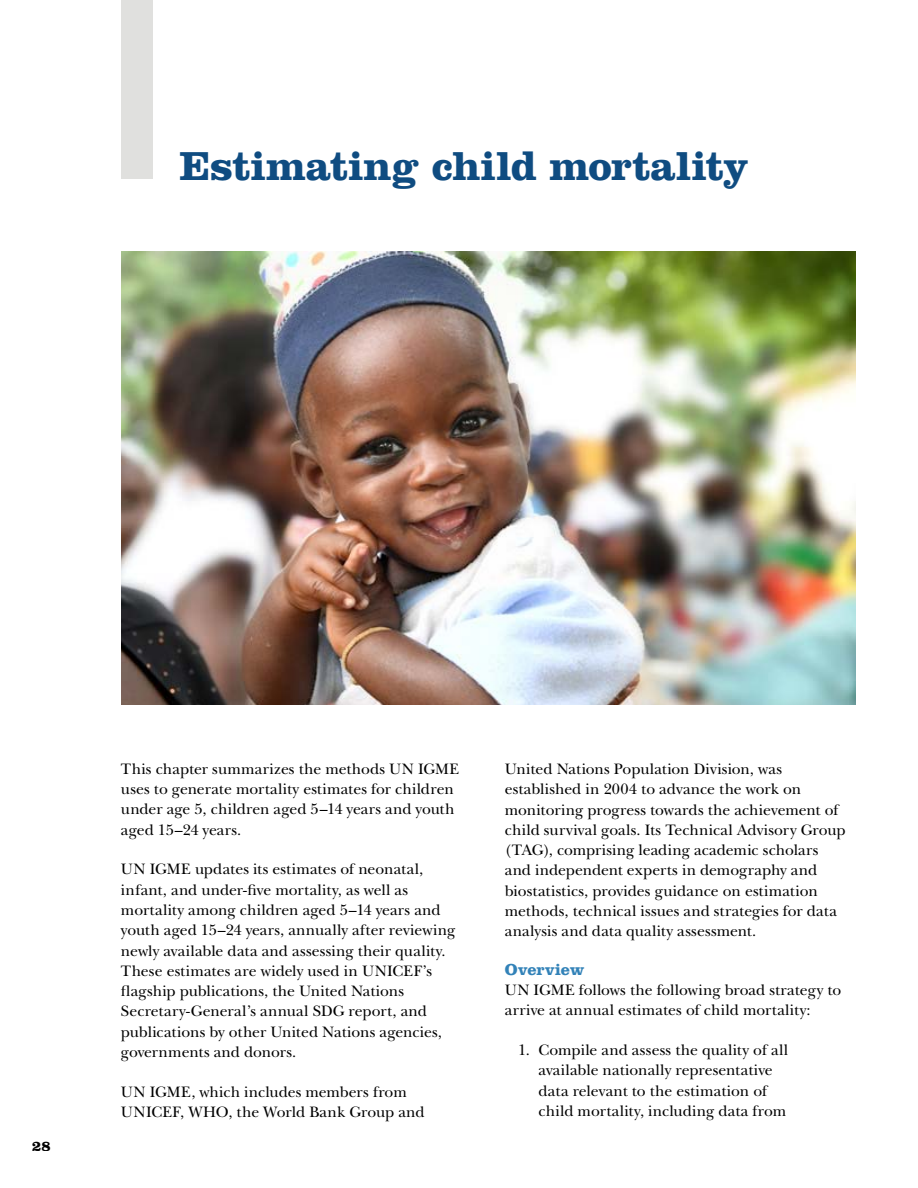
<style>
.page{position:relative;width:918px;height:1188px;background:#fff}
.page>*{position:absolute;margin:0;border:0;box-sizing:border-box;transform-origin:0 0}
.t1{font:700 42px "Clarendon LT Std";letter-spacing:-.015em;color:#0f4c81}
.t2{font:700 16.5px "Clarendon LT Std";letter-spacing:-.01em;color:#3282b8}
.t3{font:15.75px/20.2px "New Baskerville Std";letter-spacing:.005em;color:#000}
.t4{font:700 15px "Clarendon LT Std";color:#000}
</style>
<div class="page">
<div style="left:122px;top:0;width:31px;height:179px;background:#e0e0de"></div>
<img style="left:122px;top:251px;width:733px;height:454px">
<h1 class="t1" style="left:179px;top:141px;width:571px">Estimating child mortality</h1>
<p class="t4" style="left:32px;top:1136px;width:20px">28</p>
<p class="t3" style="left:121px;top:759px;width:340px">This chapter summarizes the methods UN IGME uses to generate mortality estimates for children under age 5, children aged 5–14 years and youth aged 15–24 years.</p>
<p class="t3" style="left:121px;top:859px;width:336px">UN IGME updates its estimates of neonatal, infant, and under-five mortality, as well as mortality among children aged 5–14 years and youth aged 15–24 years, annually after reviewing newly available data and assessing their quality.<br>These estimates are widely used in UNICEF’s flagship publications, the United Nations Secretary-General’s annual SDG report, and publications by other United Nations agencies, governments and donors.</p>
<p class="t3" style="left:121px;top:1081px;width:305px">UN IGME, which includes members from<br>UNICEF, WHO, the World Bank Group and</p>
<p class="t3" style="left:505px;top:759px;width:342px">United Nations Population Division, was established in 2004 to advance the work on monitoring progress towards the achievement of child survival goals. Its Technical Advisory Group (TAG), comprising leading academic scholars and independent experts in demography and biostatistics, provides guidance on estimation methods, technical issues and strategies for data analysis and data quality assessment.</p>
<p class="t2" style="left:505px;top:959px;width:81px">Overview</p>
<p class="t3" style="left:505px;top:980px;width:338px">UN IGME follows the following broad strategy to arrive at annual estimates of child mortality:</p>
<p class="t3" style="left:539px;top:1040px;width:251px;text-indent:-20px">1. Compile and assess the quality of all available nationally representative data relevant to the estimation of child mortality, including data from</p>
</div>
